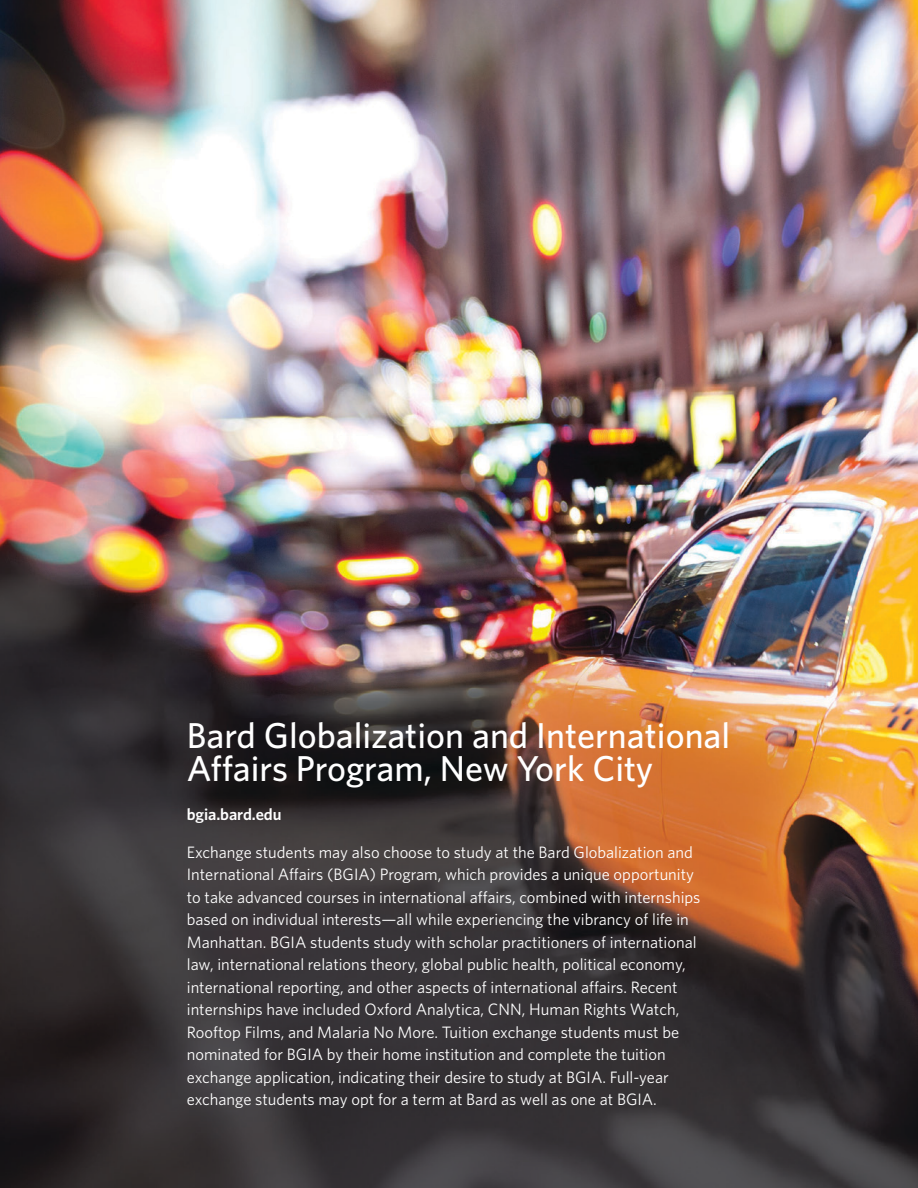
<style>
.page{position:relative;width:918px;height:1188px;background:#fff}
.page>*{position:absolute;margin:0;border:0;box-sizing:border-box;transform-origin:0 0}
.t1{font:500 36px/33px "Whitney";color:#fff}
.t2{font:16.5px/22.5px "Whitney";color:#fff}
.t3{font:600 16.5px "Whitney";letter-spacing:-.005em;color:#fff}
</style>
<div class="page">
<img style="left:0;top:0;width:918px;height:1188px">
<p class="t1" style="left:187px;top:718px;width:545px">Bard Globalization and International<br>Affairs Program, New York City</p>
<p class="t3" style="left:187px;top:805px;width:96px">bgia.bard.edu</p>
<p class="t2" style="left:187px;top:841px;width:515px">Exchange students may also choose to study at the Bard Globalization and International Affairs (BGIA) Program, which provides a unique opportunity to take advanced courses in international affairs, combined with internships based on individual interests—all while experiencing the vibrancy of life in Manhattan. BGIA students study with scholar practitioners of international law, international relations theory, global public health, political economy, international reporting, and other aspects of international affairs. Recent internships have included Oxford Analytica, CNN, Human Rights Watch, Rooftop Films, and Malaria No More. Tuition exchange students must be nominated for BGIA by their home institution and complete the tuition exchange application, indicating their desire to study at BGIA. Full-year exchange students may opt for a term at Bard as well as one at BGIA.</p>
</div>
